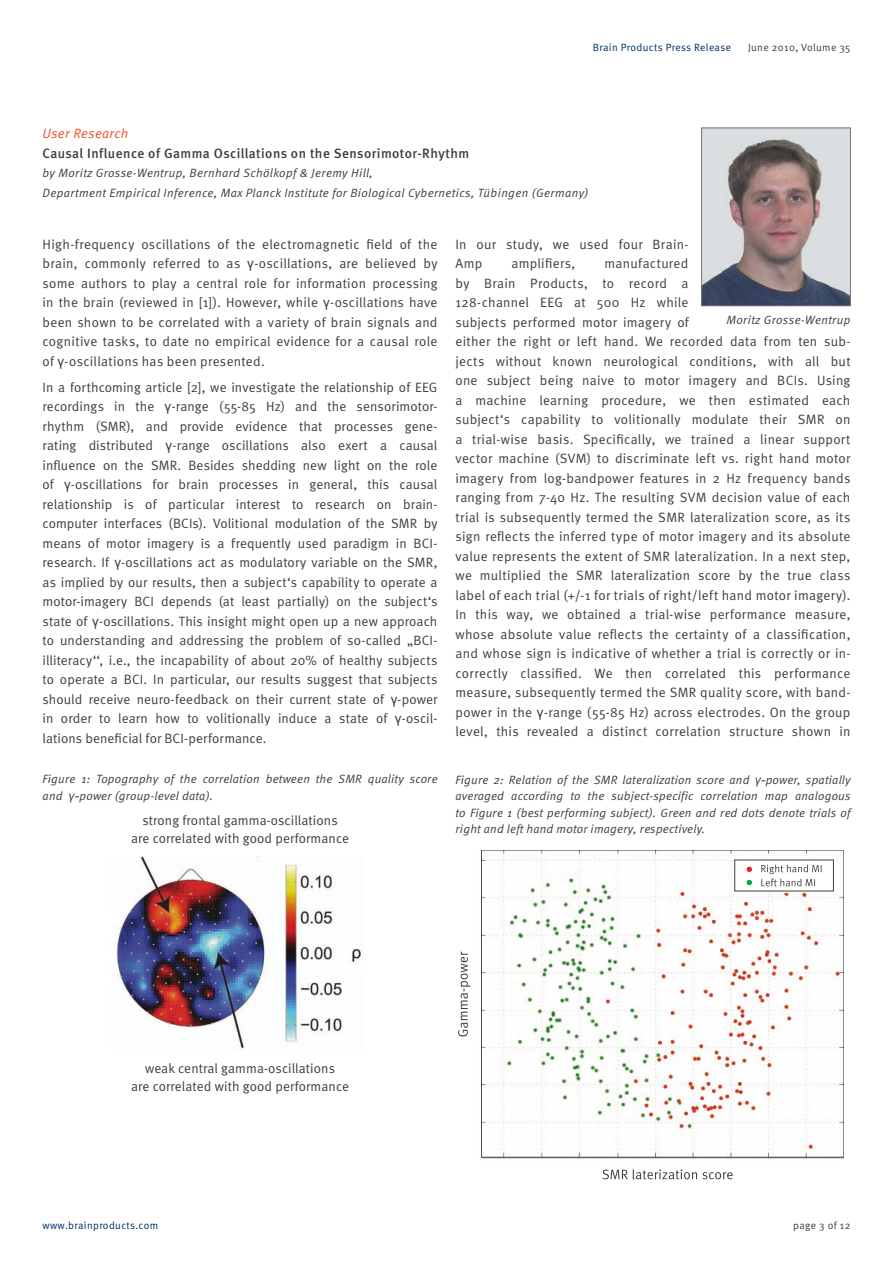
<style>
.page{position:relative;width:893px;height:1263px;background:#fff}
.page>*{position:absolute;margin:0;border:0;box-sizing:border-box;transform-origin:0 0}
.t1{font:13.5px/19.5px "Meta Normal";letter-spacing:.02em;color:#3e3e3f;text-align:justify}
.t2{font:500 13.5px "Meta";letter-spacing:.035em;color:#3e3e3f}
.t3{font:italic 13.5px "Meta Normal";letter-spacing:.03em;color:#f04d22}
.t4{font:italic 12px/16.5px "Meta Normal";letter-spacing:.025em;color:#3e3e3f}
.t5{font:10.5px "Meta Normal";letter-spacing:.035em;color:#002e5e}
.t6{font:10.5px "Meta Normal";letter-spacing:.035em;color:#3e3e3f}
.s1{font-family:"Arial"}
</style>
<div class="page">
<img style="left:703px;top:130px;width:146px;height:174px">
<div style="left:701px;top:128px;width:150px;height:178px;border:1px solid #76787b"></div>
<img style="left:116px;top:857px;width:247px;height:192px">
<img style="left:481px;top:850px;width:362px;height:310px">
<svg style="left:458px;top:951px;width:12px;height:85px"></svg>
<svg style="left:602px;top:1169px;width:131px;height:10px"></svg>
<div style="left:735px;top:860px;width:98px;height:31px;background:#fff"></div>
<svg style="left:747px;top:867px;width:5px;height:5px"></svg>
<svg style="left:761px;top:864px;width:60px;height:22px"></svg>
<svg style="left:747px;top:880px;width:5px;height:5px"></svg>
<p class="t5" style="left:593px;top:41px;width:140px">Brain Products Press Release</p>
<p class="t6" style="left:748px;top:41px;width:104px">June 2010, Volume 35</p>
<p class="t3" style="left:43px;top:126px;width:87px">User Research</p>
<p class="t2" style="left:43px;top:145px;width:428px">Causal Influence of Gamma Oscillations on the Sensorimotor-Rhythm</p>
<p class="t4" style="left:43px;top:163px;width:547px;line-height:19.5px">by Moritz Grosse-Wentrup, Bernhard Schölkopf &amp; Jeremy Hill,<br>Department Empirical Inference, Max Planck Institute for Biological Cybernetics, Tübingen (Germany)</p>
<p class="t1" style="left:43px;top:234px;width:397px">High-frequency oscillations of the electromagnetic field of the brain, commonly referred to as <span class="s1">γ</span>-oscillations, are believed by some authors to play a central role for information processing in the brain (reviewed in [1]). However, while <span class="s1">γ</span>-oscillations have been shown to be correlated with a variety of brain signals and cognitive tasks, to date no empirical evidence for a causal role of <span class="s1">γ</span>-oscillations has been presented.</p>
<p class="t1" style="left:43px;top:377px;width:396px">In a forthcoming article [2], we investigate the relationship of EEG recordings in the <span class="s1">γ</span>-range (55-85 Hz) and the sensorimotor&shy;rhythm (SMR), and provide evidence that processes gene&shy;rating distributed <span class="s1">γ</span>-range oscillations also exert a causal influence on the SMR. Besides shedding new light on the role of <span class="s1">γ</span>-oscillations for brain processes in general, this causal relationship is of particular interest to research on brain&shy;computer interfaces (BCIs). Volitional modulation of the SMR by means of motor imagery is a frequently used paradigm in BCI&shy;research. If <span class="s1">γ</span>-oscillations act as modulatory variable on the SMR, as implied by our results, then a subject‘s capability to operate a motor-imagery BCI depends (at least partially) on the subject‘s state of <span class="s1">γ</span>-oscillations. This insight might open up a new approach to understanding and addressing the problem of so-called „BCI&shy;illiteracy‘‘, i.e., the incapability of about 20% of healthy subjects to operate a BCI. In particular, our results suggest that subjects should receive neuro-feedback on their current state of <span class="s1">γ</span>-power in order to learn how to volitionally induce a state of <span class="s1">γ</span>-oscil&shy;lations beneficial for BCI-performance.</p>
<p class="t1" style="left:455px;top:234px;width:234px">In our study, we used four Brain-<br>Amp</p>
<p class="t1" style="left:455px;top:254px;width:397px;text-align:left;text-indent:149px">manufactured<br>by Brain Products, to record a<br>128-channel EEG at 500 Hz while<br>subjects performed motor imagery of<br>either the right or left hand. We recorded data from ten sub&shy;jects without known neurological conditions, with all but one subject being naive to motor imagery and BCIs. Using a machine learning procedure, we then estimated each subject‘s capability to volitionally modulate their SMR on a trial-wise basis. Specifically, we trained a linear support vector machine (SVM) to discriminate left vs. right hand motor imagery from log-bandpower features in 2 Hz frequency bands ranging from 7-40 Hz. The resulting SVM decision value of each trial is subsequently termed the SMR lateralization score, as its sign reflects the inferred type of motor imagery and its absolute value represents the extent of SMR lateralization. In a next step, we multiplied the SMR lateralization score by the true class label of each trial (+/-1 for trials of right/left hand motor imagery).<br>In this way, we obtained a trial-wise performance measure, whose absolute value reflects the certainty of a classification, and whose sign is indicative of whether a trial is correctly or in&shy;correctly classified. We then correlated this performance measure, subsequently termed the SMR quality score, with band&shy;power in the <span class="s1">γ</span>-range (55-85 Hz) across electrodes. On the group level, this revealed a distinct correlation structure shown in</p>
<p class="t1" style="left:511px;top:254px;width:65px">amplifiers,</p>
<p class="t4" style="left:726px;top:312px;width:126px">Moritz Grosse-Wentrup</p>
<p class="t4" style="left:43px;top:771px;width:397px">Figure 1: Topography of the correlation between the SMR quality score and <span class="s1">γ-</span>power (group-level data).</p>
<p class="t4" style="left:455px;top:771px;width:397px;text-align:justify">Figure 2: Relation of the SMR lateralization score and <span class="s1">γ-</span>power, spatially averaged according to the subject-specific correlation map analogous to Figure 1 (best performing subject). Green and red dots denote trials of right and left hand motor imagery, respectively.</p>
<p class="t1" style="left:131px;top:811px;width:220px;line-height:18px;text-align:center">strong frontal gamma-oscillations<br>are correlated with good performance</p>
<p class="t1" style="left:131px;top:1059px;width:220px;line-height:18px;text-align:center">weak central gamma-oscillations<br>are correlated with good performance</p>
<p class="t5" style="left:43px;top:1219px;width:117px">www.brainproducts.com</p>
<p class="t6" style="left:793px;top:1219px;width:59px">page 3 of 12</p>
</div>
